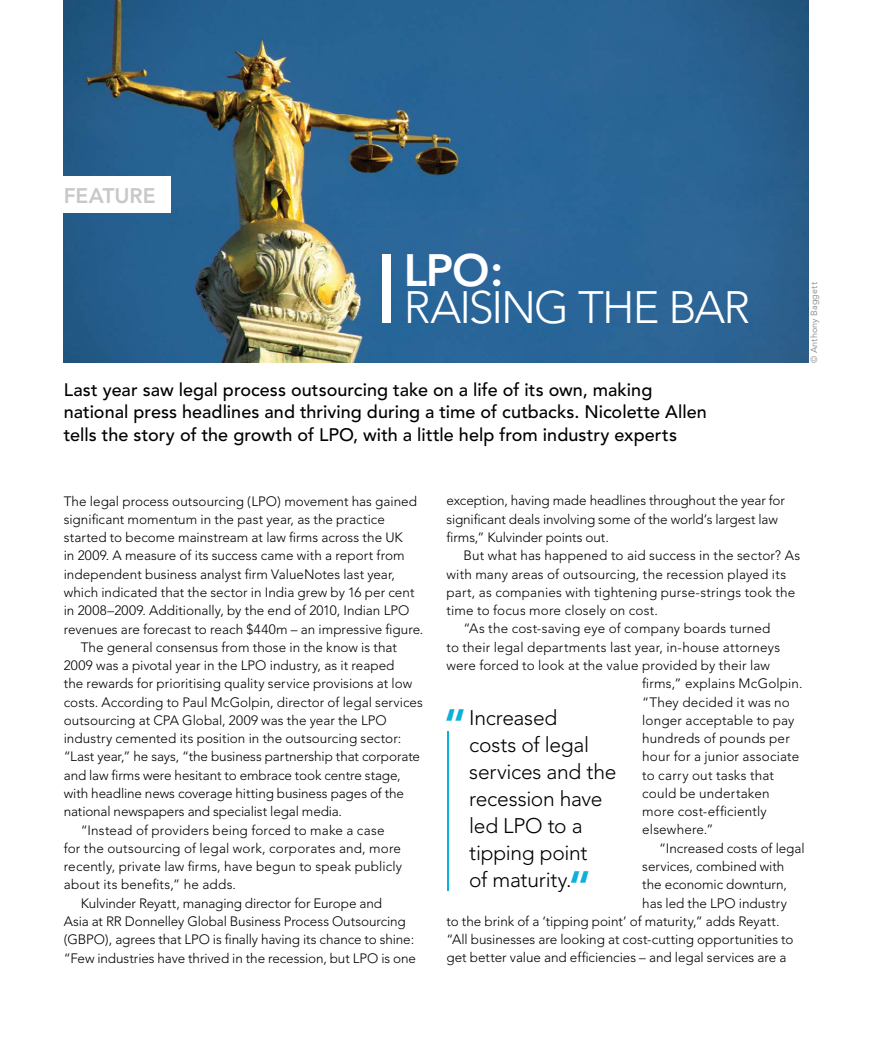
<style>
.page{position:relative;width:893px;height:1063px;background:#fff}
.page>*{position:absolute;margin:0;border:0;box-sizing:border-box;transform-origin:0 0}
.t1{font:300 45px "Avenir";letter-spacing:-.045em;color:#fff}
.t2{font:800 45px "Avenir";color:#fff}
.t3{font:300 21px/27px "Avenir";letter-spacing:-.015em;color:#000}
.t4{font:800 21px "Avenir";color:#c7c8ca}
.t5{font:500 18px/22.5px "Avenir";letter-spacing:.005em;color:#000}
.t6{font:300 13.5px/18.3px "Avenir";color:#000}
.t7{font:9px "Avenir";letter-spacing:.015em;color:#939598}
.s1{font-weight:800;font-size:43.5px;color:#0cb0d8}
</style>
<div class="page">
<img style="left:64px;top:0;width:744px;height:363px">
<div style="left:383px;top:255px;width:8px;height:68px;background:#fff"></div>
<div style="left:0;top:176px;width:170px;height:37px;background:#fff"></div>
<hr style="left:448px;top:731px;width:1px;height:160px;background:#0cb0d8">
<h2 class="t4" style="left:64px;top:183px;width:93px">FEATURE</h2>
<h1 class="t2" style="left:404px;top:244px;width:101px">LPO:</h1>
<h1 class="t1" style="left:404px;top:281px;width:348px">raising the bar</h1>
<h3 class="t5" style="left:64px;top:379px;width:645px">Last year saw legal process outsourcing take on a life of its own, making national press headlines and thriving during a time of cutbacks. Nicolette Allen tells the story of the growth of LPO, with a little help from industry experts</h3>
<p class="t7" style="left:809px;top:363px;width:82px;rotate:-90deg">© Anthony Baggett</p>
<p class="t6" style="left:64px;top:492px;width:355px">the legal process outsourcing (Lpo) movement has gained</p>
<p class="t6" style="left:64px;top:510px;width:323px">significant momentum in the past year, as the practice</p>
<p class="t6" style="left:64px;top:528px;width:341px">started to become mainstream at law firms across the uK</p>
<p class="t6" style="left:64px;top:547px;width:342px">in 2009. a measure of its success came with a report from</p>
<p class="t6" style="left:64px;top:565px;width:333px">independent business analyst firm valuenotes last year,</p>
<p class="t6" style="left:64px;top:583px;width:352px">which indicated that the sector in india grew by 16 per cent</p>
<p class="t6" style="left:64px;top:601px;width:347px">in 2008–2009. additionally, by the end of 2010, indian Lpo</p>
<p class="t6" style="left:64px;top:620px;width:361px">revenues are forecast to reach $440m – an impressive figure.</p>
<p class="t6" style="left:81px;top:638px;width:318px">the general consensus from those in the know is that</p>
<p class="t6" style="left:64px;top:656px;width:332px">2009 was a pivotal year in the Lpo industry, as it reaped</p>
<p class="t6" style="left:64px;top:675px;width:350px">the rewards for prioritising quality service provisions at low</p>
<p class="t6" style="left:64px;top:693px;width:361px">costs. according to paul Mcgolpin, director of legal services</p>
<p class="t6" style="left:64px;top:711px;width:324px">outsourcing at cpa global, 2009 was the year the Lpo</p>
<p class="t6" style="left:64px;top:729px;width:339px">industry cemented its position in the outsourcing sector:</p>
<p class="t6" style="left:64px;top:748px;width:358px">“Last year,” he says, “the business partnership that corporate</p>
<p class="t6" style="left:64px;top:766px;width:339px">and law firms were hesitant to embrace took centre stage,</p>
<p class="t6" style="left:64px;top:784px;width:342px">with headline news coverage hitting business pages of the</p>
<p class="t6" style="left:64px;top:803px;width:280px">national newspapers and specialist legal media.</p>
<p class="t6" style="left:81px;top:821px;width:305px">“instead of providers being forced to make a case</p>
<p class="t6" style="left:64px;top:839px;width:339px">for the outsourcing of legal work, corporates and, more</p>
<p class="t6" style="left:64px;top:857px;width:340px">recently, private law firms, have begun to speak publicly</p>
<p class="t6" style="left:64px;top:876px;width:174px">about its benefits,” he adds.</p>
<p class="t6" style="left:81px;top:894px;width:303px">Kulvinder reyatt, managing director for europe and</p>
<p class="t6" style="left:64px;top:912px;width:343px">asia at rr donnelley global business process outsourcing</p>
<p class="t6" style="left:64px;top:931px;width:352px">(gbpo), agrees that Lpo is finally having its chance to shine:</p>
<p class="t6" style="left:64px;top:949px;width:354px">“few industries have thrived in the recession, but Lpo is one</p>
<p class="t6" style="left:446px;top:492px;width:340px">exception, having made headlines throughout the year for significant deals involving some of the world’s largest law firms,” Kulvinder points out.</p>
<p class="t6" style="left:463px;top:547px;width:338px">but what has happened to aid success in the sector? as</p>
<p class="t6" style="left:446px;top:565px;width:341px">with many areas of outsourcing, the recession played its</p>
<p class="t6" style="left:446px;top:583px;width:350px">part, as companies with tightening purse-strings took the</p>
<p class="t6" style="left:446px;top:601px;width:213px">time to focus more closely on cost.</p>
<p class="t6" style="left:463px;top:620px;width:309px">“as the cost-saving eye of company boards turned</p>
<p class="t6" style="left:446px;top:638px;width:335px">to their legal departments last year, in-house attorneys</p>
<p class="t6" style="left:446px;top:656px;width:325px">were forced to look at the value provided by their law</p>
<p class="t6" style="left:642px;top:674px;width:162px">firms,” explains Mcgolpin.</p>
<p class="t6" style="left:642px;top:693px;width:149px">“they decided it was no</p>
<p class="t6" style="left:642px;top:711px;width:154px">longer acceptable to pay</p>
<p class="t6" style="left:642px;top:729px;width:149px">hundreds of pounds per</p>
<p class="t6" style="left:642px;top:748px;width:158px">hour for a junior associate</p>
<p class="t6" style="left:642px;top:766px;width:133px">to carry out tasks that</p>
<p class="t6" style="left:642px;top:784px;width:129px">could be undertaken</p>
<p class="t6" style="left:642px;top:802px;width:126px">more cost-efficiently</p>
<p class="t6" style="left:642px;top:821px;width:73px">elsewhere.”</p>
<p class="t6" style="left:659px;top:839px;width:147px">“increased costs of legal</p>
<p class="t6" style="left:642px;top:857px;width:144px">services, combined with</p>
<p class="t6" style="left:642px;top:876px;width:146px">the economic downturn,</p>
<p class="t6" style="left:642px;top:894px;width:146px">has led the Lpo industry</p>
<p class="t6" style="left:446px;top:912px;width:335px">to the brink of a ‘tipping point’ of maturity,” adds reyatt.</p>
<p class="t6" style="left:446px;top:930px;width:349px">“all businesses are looking at cost-cutting opportunities to</p>
<p class="t6" style="left:446px;top:949px;width:341px">get better value and efficiencies – and legal services are a</p>
<h2 class="t3" style="left:469px;top:704px;width:149px;text-indent:-26px"><span class="s1">“</span>increased<br>costs of legal services and the recession have led Lpo to a tipping point<br>of maturity.<span class="s1">“</span></h2>
</div>
